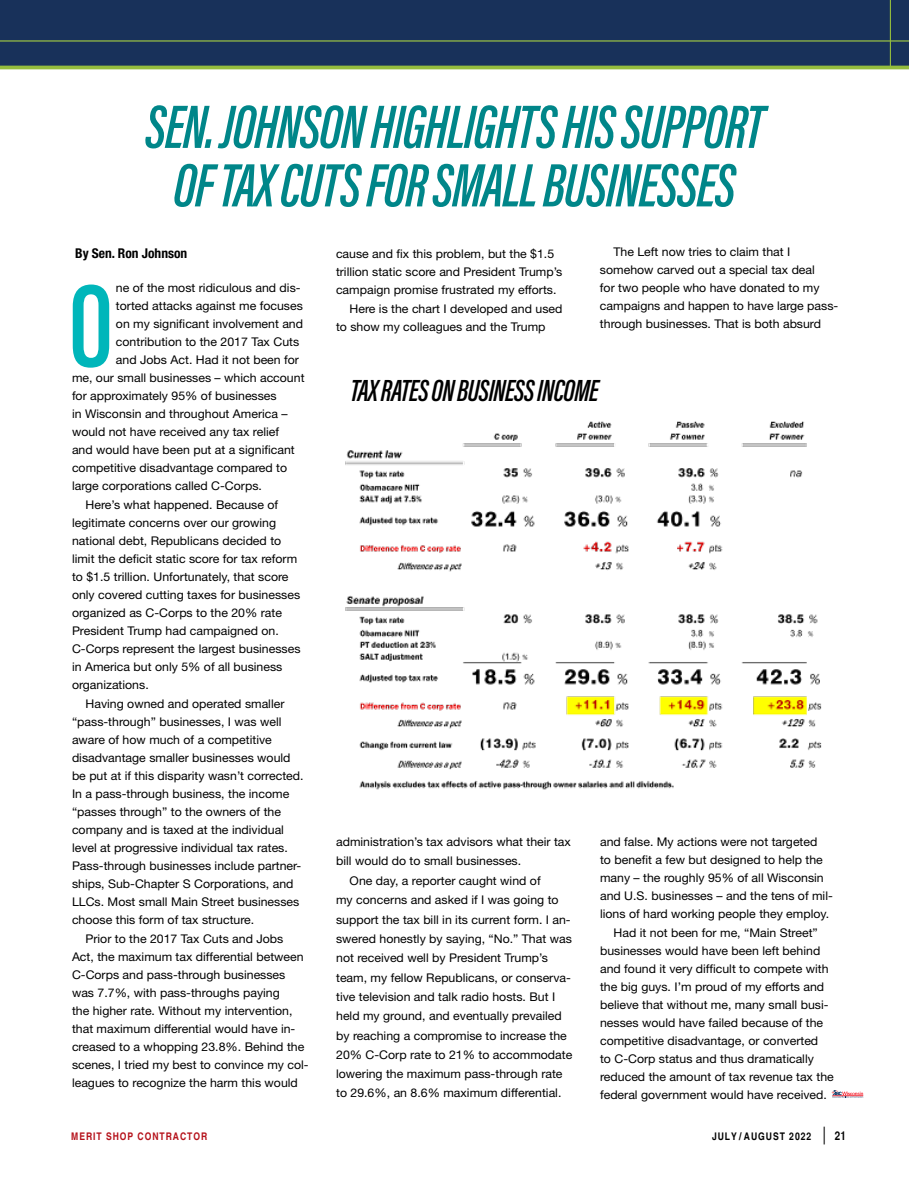
<style>
.page{position:relative;width:909px;height:1188px;background:#fff}
.page>*{position:absolute;margin:0;border:0;box-sizing:border-box;transform-origin:0 0}
.t1{font:italic 600 63px/58.5px "Acumin Pro Extra Cond";letter-spacing:-.02em;color:#008689;text-align:center}
.t2{font:italic 600 31.5px "Acumin Pro Extra Cond";letter-spacing:-.02em;color:#000}
.t3{font:700 condensed 13.5px "Helvetica Neue LT Std";color:#000}
.t4{font:12px/18px "Helvetica Neue LT Std";color:#000}
.t5{font:700 condensed 10.5px "Helvetica";letter-spacing:.09em;color:#b5121b}
.t6{font:700 condensed 10.5px "Helvetica";letter-spacing:.09em;color:#000}
.s1{font-size:17.7px}
.s2{font-size:12px}
</style>
<div class="page">
<div style="left:0;top:0;width:909px;height:68px;background:#18315a"></div>
<hr style="left:0;top:40px;width:909px;height:2px;background:#a5ce43">
<hr style="left:0;top:66px;width:909px;height:3px;background:#94bc3d">
<hr style="left:890px;top:0;width:1px;height:67px;background:#94bc3d">
<svg style="left:73px;top:285px;width:36px;height:83px"></svg>
<svg style="left:831px;top:1090px;width:32px;height:8px"></svg>
<img style="left:345px;top:421px;width:477px;height:369px">
<h1 class="t1" style="left:145px;top:97px;width:620px">SEN. JOHNSON HIGHLIGHTS HIS SUPPORT<br>OF TAX CUTS FOR SMALL BUSINESSES</h1>
<p class="t4" style="left:600px;top:243px;width:240px;text-indent:14px">The Left now tries to claim that I somehow carved out a special tax deal<br>for two people who have donated to my campaigns and happen to have large pass&shy;through businesses. That is both absurd</p>
<p class="t3" style="left:75px;top:245px;width:114px">By Sen. Ron Johnson</p>
<p class="t4" style="left:336px;top:244px;width:220px">cause and fix this problem, but the $1.5</p>
<p class="t4" style="left:336px;top:262px;width:228px">trillion static score and President Trump’s</p>
<p class="t4" style="left:336px;top:280px;width:222px">campaign promise frustrated my efforts.</p>
<p class="t4" style="left:350px;top:299px;width:214px">Here is the chart I developed and used</p>
<p class="t4" style="left:336px;top:317px;width:211px">to show my colleagues and the Trump</p>
<p class="t4" style="left:116px;top:279px;width:186px">ne of the most ridiculous and dis-</p>
<p class="t4" style="left:116px;top:297px;width:188px">torted attacks against me focuses</p>
<p class="t4" style="left:116px;top:315px;width:189px">on my significant involvement and</p>
<p class="t4" style="left:116px;top:333px;width:185px">contribution to the 2017 Tax Cuts</p>
<p class="t4" style="left:116px;top:351px;width:185px">and Jobs Act. Had it not been for</p>
<p class="t4" style="left:72px;top:369px;width:234px">me, our small businesses – which account</p>
<p class="t4" style="left:72px;top:387px;width:206px">for approximately 95% of businesses</p>
<p class="t4" style="left:72px;top:405px;width:217px">in Wisconsin and throughout America –</p>
<p class="t4" style="left:72px;top:423px;width:209px">would not have received any tax relief</p>
<p class="t4" style="left:72px;top:441px;width:224px">and would have been put at a significant</p>
<p class="t4" style="left:72px;top:459px;width:217px">competitive disadvantage compared to</p>
<p class="t4" style="left:72px;top:477px;width:191px">large corporations called C-Corps.</p>
<p class="t4" style="left:86px;top:496px;width:194px">Here’s what happened. Because of</p>
<p class="t4" style="left:72px;top:514px;width:206px">legitimate concerns over our growing</p>
<p class="t4" style="left:72px;top:532px;width:211px">national debt, Republicans decided to</p>
<p class="t4" style="left:72px;top:550px;width:227px">limit the deficit static score for tax reform</p>
<p class="t4" style="left:72px;top:568px;width:218px">to $1.5 trillion. Unfortunately, that score</p>
<p class="t4" style="left:72px;top:586px;width:230px">only covered cutting taxes for businesses</p>
<p class="t4" style="left:72px;top:604px;width:212px">organized as C-Corps to the 20% rate</p>
<p class="t4" style="left:72px;top:622px;width:208px">President Trump had campaigned on.</p>
<p class="t4" style="left:72px;top:640px;width:230px">C-Corps represent the largest businesses</p>
<p class="t4" style="left:72px;top:658px;width:212px">in America but only 5% of all business</p>
<p class="t4" style="left:72px;top:676px;width:78px">organizations.</p>
<p class="t4" style="left:86px;top:695px;width:200px">Having owned and operated smaller</p>
<p class="t4" style="left:72px;top:713px;width:211px">“pass-through” businesses, I was well</p>
<p class="t4" style="left:72px;top:731px;width:201px">aware of how much of a competitive</p>
<p class="t4" style="left:72px;top:749px;width:220px">disadvantage smaller businesses would</p>
<p class="t4" style="left:72px;top:767px;width:233px">be put at if this disparity wasn’t corrected.</p>
<p class="t4" style="left:72px;top:785px;width:219px">In a pass-through business, the income</p>
<p class="t4" style="left:72px;top:803px;width:211px">“passes through” to the owners of the</p>
<p class="t4" style="left:72px;top:821px;width:214px">company and is taxed at the individual</p>
<p class="t4" style="left:72px;top:839px;width:217px">level at progressive individual tax rates.</p>
<p class="t4" style="left:72px;top:857px;width:231px">Pass-through businesses include partner-</p>
<p class="t4" style="left:72px;top:875px;width:223px">ships, Sub-Chapter S Corporations, and</p>
<p class="t4" style="left:72px;top:893px;width:229px">LLCs. Most small Main Street businesses</p>
<p class="t4" style="left:72px;top:911px;width:184px">choose this form of tax structure.</p>
<p class="t4" style="left:86px;top:930px;width:199px">Prior to the 2017 Tax Cuts and Jobs</p>
<p class="t4" style="left:72px;top:948px;width:233px">Act, the maximum tax differential between</p>
<p class="t4" style="left:72px;top:966px;width:215px">C-Corps and pass-through businesses</p>
<p class="t4" style="left:72px;top:984px;width:209px">was 7.7%, with pass-throughs paying</p>
<p class="t4" style="left:72px;top:1002px;width:222px">the higher rate. Without my intervention,</p>
<p class="t4" style="left:72px;top:1020px;width:225px">that maximum differential would have in-</p>
<p class="t4" style="left:72px;top:1038px;width:234px">creased to a whopping 23.8%. Behind the</p>
<p class="t4" style="left:72px;top:1056px;width:238px">scenes, I tried my best to convince my col-</p>
<p class="t4" style="left:72px;top:1074px;width:227px">leagues to recognize the harm this would</p>
<h2 class="t2" style="left:350px;top:371px;width:250px">TAX RATES ON BUSINESS INCOME</h2>
<p class="t4" style="left:336px;top:832px;width:236px">administration’s tax advisors what their tax</p>
<p class="t4" style="left:336px;top:851px;width:187px">bill would do to small businesses.</p>
<p class="t4" style="left:350px;top:872px;width:193px">One day, a reporter caught wind of</p>
<p class="t4" style="left:336px;top:891px;width:224px">my concerns and asked if I was going to</p>
<p class="t4" style="left:336px;top:910px;width:236px">support the tax bill in its current form. I an-</p>
<p class="t4" style="left:336px;top:930px;width:237px">swered honestly by saying, “No.” That was</p>
<p class="t4" style="left:336px;top:949px;width:213px">not received well by President Trump’s</p>
<p class="t4" style="left:336px;top:968px;width:236px">team, my fellow Republicans, or conserva-</p>
<p class="t4" style="left:336px;top:987px;width:221px">tive television and talk radio hosts. But I</p>
<p class="t4" style="left:336px;top:1007px;width:227px">held my ground, and eventually prevailed</p>
<p class="t4" style="left:336px;top:1026px;width:232px">by reaching a compromise to increase the</p>
<p class="t4" style="left:336px;top:1045px;width:238px">20% C-Corp rate to 21% to accommodate</p>
<p class="t4" style="left:336px;top:1065px;width:228px">lowering the maximum pass-through rate</p>
<p class="t4" style="left:336px;top:1084px;width:227px">to 29.6%, an 8.6% maximum differential.</p>
<p class="t4" style="left:600px;top:833px;width:219px">and false. My actions were not targeted</p>
<p class="t4" style="left:600px;top:851px;width:224px">to benefit a few but designed to help the</p>
<p class="t4" style="left:600px;top:869px;width:225px">many – the roughly 95% of all Wisconsin</p>
<p class="t4" style="left:600px;top:887px;width:234px">and U.S. businesses – and the tens of mil-</p>
<p class="t4" style="left:600px;top:905px;width:231px">lions of hard working people they employ.</p>
<p class="t4" style="left:614px;top:924px;width:206px">Had it not been for me, “Main Street”</p>
<p class="t4" style="left:600px;top:942px;width:222px">businesses would have been left behind</p>
<p class="t4" style="left:600px;top:960px;width:230px">and found it very difficult to compete with</p>
<p class="t4" style="left:600px;top:978px;width:226px">the big guys. I’m proud of my efforts and</p>
<p class="t4" style="left:600px;top:996px;width:230px">believe that without me, many small busi-</p>
<p class="t4" style="left:600px;top:1014px;width:225px">nesses would have failed because of the</p>
<p class="t4" style="left:600px;top:1032px;width:220px">competitive disadvantage, or converted</p>
<p class="t4" style="left:600px;top:1050px;width:215px">to C-Corp status and thus dramatically</p>
<p class="t4" style="left:600px;top:1068px;width:235px">reduced the amount of tax revenue tax the</p>
<p class="t4" style="left:600px;top:1086px;width:228px">federal government would have received.</p>
<p class="t5" style="left:71px;top:1130px;width:138px">MERIT SHOP CONTRACTOR</p>
<p class="t6" style="left:712px;top:1130px;width:135px">JULY / AUGUST 2022 <span class="s1">|</span> <span class="s2">21</span></p>
</div>
